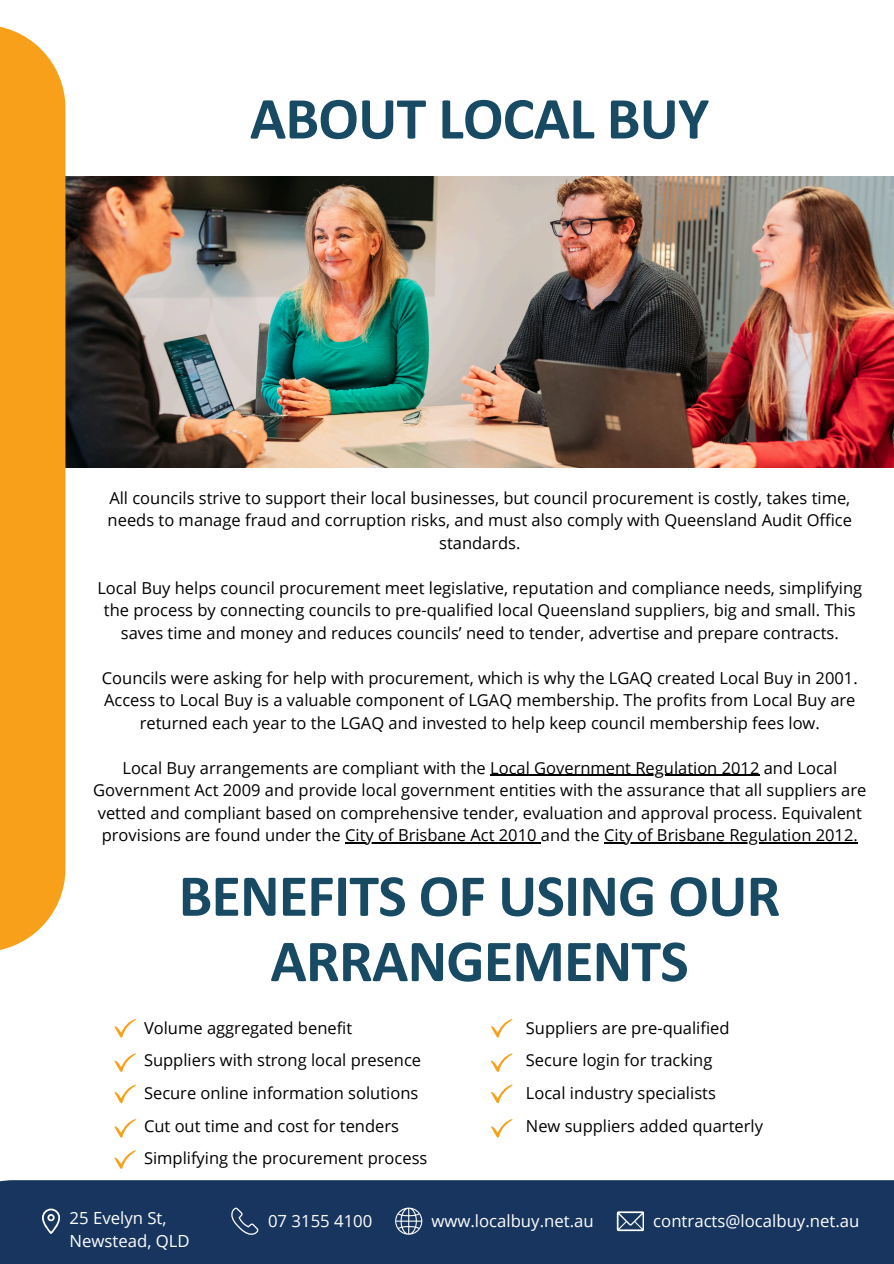
<style>
.page{position:relative;width:894px;height:1264px;background:#fff}
.page>*{position:absolute;margin:0;border:0;box-sizing:border-box;transform-origin:0 0}
.t1{font:700 60px/65.2px "Calibri";letter-spacing:-.01em;color:#184a64;text-align:center}
.t2{font:16.8px "Open Sans";color:#fff}
.t3{font:16.65px/22.6px "Open Sans";color:#fff}
.t4{font:16.5px/22.5px "Open Sans";color:#000;text-align:center}
</style>
<div class="page">
<img style="left:65px;top:176px;width:828px;height:292px">
<div style="left:0;top:25px;width:65px;height:926px;background:#f9a01b"></div>
<div style="left:0;top:1180px;width:893px;height:83px;background:#17355e"></div>
<hr style="left:490px;top:774px;width:269px;height:2px;background:#000">
<hr style="left:345px;top:842px;width:195px;height:1px;background:#000">
<hr style="left:604px;top:842px;width:253px;height:1px;background:#000">
<svg style="left:42px;top:1208px;width:18px;height:25px"></svg>
<svg style="left:231px;top:1207px;width:27px;height:27px"></svg>
<svg style="left:616px;top:1211px;width:27px;height:20px"></svg>
<svg style="left:395px;top:1207px;width:27px;height:27px"></svg>
<svg style="left:114px;top:1019px;width:22px;height:18px"></svg>
<svg style="left:114px;top:1053px;width:22px;height:18px"></svg>
<svg style="left:114px;top:1084px;width:22px;height:19px"></svg>
<svg style="left:114px;top:1119px;width:22px;height:18px"></svg>
<svg style="left:114px;top:1150px;width:22px;height:18px"></svg>
<svg style="left:491px;top:1019px;width:21px;height:18px"></svg>
<svg style="left:491px;top:1053px;width:21px;height:18px"></svg>
<svg style="left:491px;top:1084px;width:21px;height:19px"></svg>
<svg style="left:491px;top:1119px;width:21px;height:18px"></svg>
<p class="t1" style="left:250px;top:91px;width:460px">ABOUT LOCAL BUY</p>
<p class="t4" style="left:108px;top:486px;width:745px">All councils strive to support their local businesses, but council procurement is costly, takes time, needs to manage fraud and corruption risks, and must also comply with Queensland Audit Office standards.</p>
<p class="t4" style="left:97px;top:576px;width:766px">Local Buy helps council procurement meet legislative, reputation and compliance needs, simplifying the process by connecting councils to pre-qualified local Queensland suppliers, big and small. This saves time and money and reduces councils’ need to tender, advertise and prepare contracts.</p>
<p class="t4" style="left:102px;top:666px;width:757px">Councils were asking for help with procurement, which is why the LGAQ created Local Buy in 2001.<br>Access to Local Buy is a valuable component of LGAQ membership. The profits from Local Buy are returned each year to the LGAQ and invested to help keep council membership fees low.</p>
<p class="t4" style="left:122px;top:756px;width:716px">Local Buy arrangements are compliant with the Local Government Regulation 2012 and Local</p>
<h1 class="t4" style="left:93px;top:778px;width:774px;text-align:left">Government Act 2009 and provide local government entities with the assurance that all suppliers are vetted and compliant based on comprehensive tender, evaluation and approval process. Equivalent provisions are found under the City of Brisbane Act 2010 and the City of Brisbane Regulation 2012.</h1>
<p class="t1" style="left:179px;top:868px;width:603px">BENEFITS OF USING OUR<br>ARRANGEMENTS</p>
<p class="t4" style="left:144px;top:1016px;width:210px">Volume aggregated benefit</p>
<p class="t4" style="left:144px;top:1048px;width:278px">Suppliers with strong local presence</p>
<p class="t4" style="left:144px;top:1081px;width:276px">Secure online information solutions</p>
<p class="t4" style="left:144px;top:1113px;width:256px">Cut out time and cost for tenders</p>
<p class="t4" style="left:144px;top:1146px;width:285px">Simplifying the procurement process</p>
<p class="t4" style="left:525px;top:1016px;width:205px">Suppliers are pre-qualified</p>
<p class="t4" style="left:525px;top:1048px;width:188px">Secure login for tracking</p>
<p class="t4" style="left:525px;top:1081px;width:191px">Local industry specialists</p>
<p class="t4" style="left:525px;top:1113px;width:238px">New suppliers added quarterly</p>
<p class="t3" style="left:70px;top:1206px;width:122px">25 Evelyn St,<br>Newstead, QLD</p>
<p class="t3" style="left:268px;top:1209px;width:106px">07 3155 4100</p>
<p class="t3" style="left:431px;top:1209px;width:164px">www.localbuy.net.au</p>
<p class="t2" style="left:653px;top:1208px;width:207px">contracts@localbuy.net.au</p>
</div>
